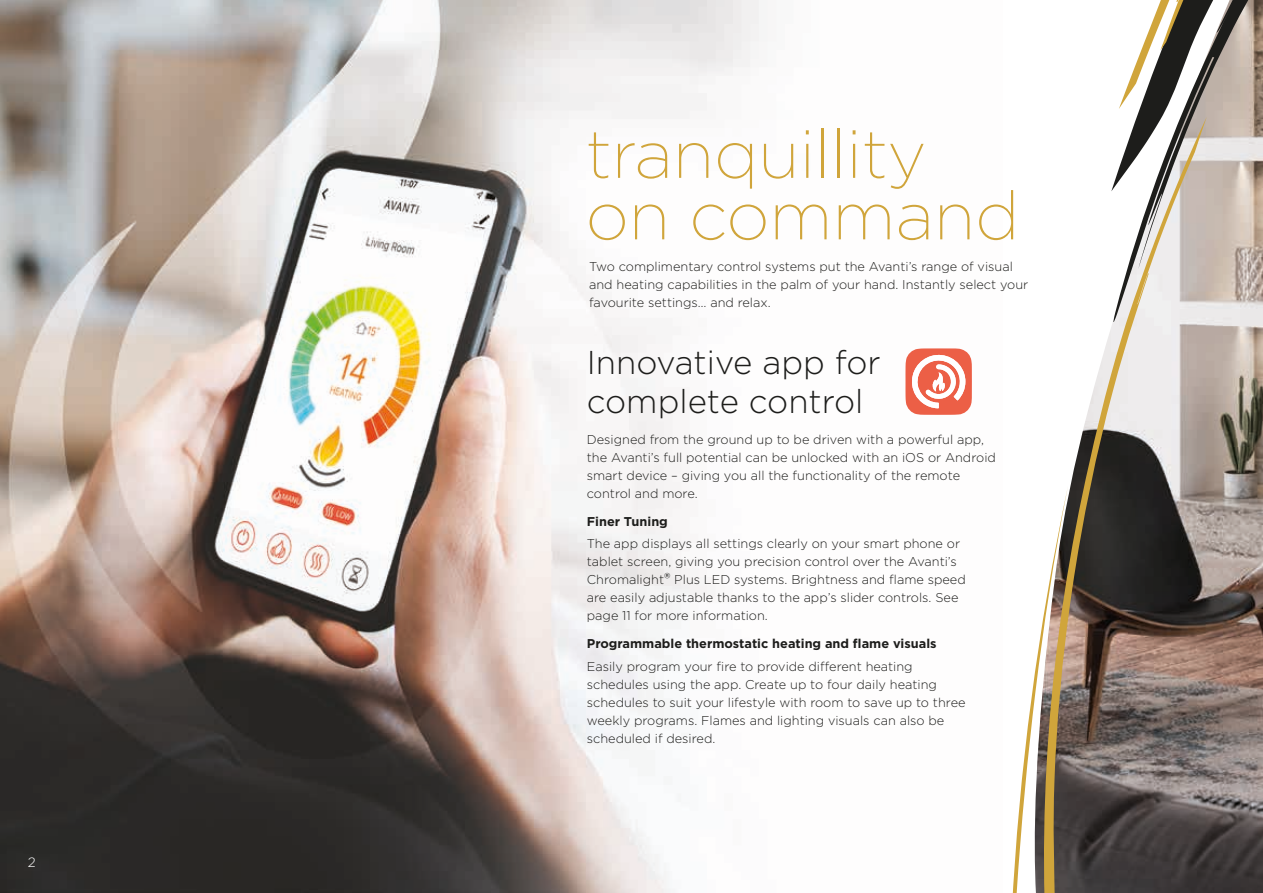
<style>
.page{position:relative;width:1263px;height:893px;background:#fff}
.page>*{position:absolute;margin:0;border:0;box-sizing:border-box;transform-origin:0 0}
.t1{font:200 67.5px/61.5px "Gotham";color:#d0a53b}
.t2{font:300 33px/39px "Gotham";color:#1d1d1b}
.t3{font:300 13.5px "Gotham";color:#fff}
.t4{font:300 12.75px/18px "Gotham";color:#1d1d1b}
.t5{font:700 12.75px "Gotham";color:#1d1d1b}
.s1{font-weight:400;font-size:15.75px}
</style>
<div class="page">
<img style="left:0;top:0;width:759px;height:893px">
<img style="left:1207px;top:325px;width:56px;height:568px">
<svg style="left:1207px;top:191px;width:56px;height:134px"></svg>
<svg style="left:1012px;top:680px;width:22px;height:213px"></svg>
<svg style="left:1034px;top:191px;width:173px;height:702px"></svg>
<svg style="left:1111px;top:0;width:152px;height:191px"></svg>
<svg style="left:905px;top:348px;width:67px;height:67px"></svg>
<p class="t3" style="left:28px;top:853px;width:9px">2</p>
<h1 class="t1" style="left:586px;top:121px;width:435px">tranquillity on command</h1>
<p class="t4" style="left:589px;top:257px;width:441px">Two complimentary control systems put the Avanti’s range of visual and heating capabilities in the palm of your hand. Instantly select your favourite settings… and relax.</p>
<h2 class="t2" style="left:587px;top:342px;width:295px">Innovative app for complete control</h2>
<p class="t4" style="left:587px;top:430px;width:411px">Designed from the ground up to be driven with a powerful app, the Avanti’s full potential can be unlocked with an iOS or Android smart device – giving you all the functionality of the remote control and more.</p>
<p class="t5" style="left:587px;top:513px;width:83px">Finer Tuning</p>
<p class="t4" style="left:587px;top:534px;width:380px">The app displays all settings clearly on your smart phone or tablet screen, giving you precision control over the Avanti’s Chromalight<span class="s1">®</span> Plus LED systems. Brightness and flame speed are easily adjustable thanks to the app’s slider controls. See page 11 for more information.</p>
<p class="t5" style="left:587px;top:635px;width:351px">Programmable thermostatic heating and flame visuals</p>
<p class="t4" style="left:587px;top:657px;width:380px">Easily program your fire to provide different heating schedules using the app. Create up to four daily heating schedules to suit your lifestyle with room to save up to three weekly programs. Flames and lighting visuals can also be scheduled if desired.</p>
</div>
